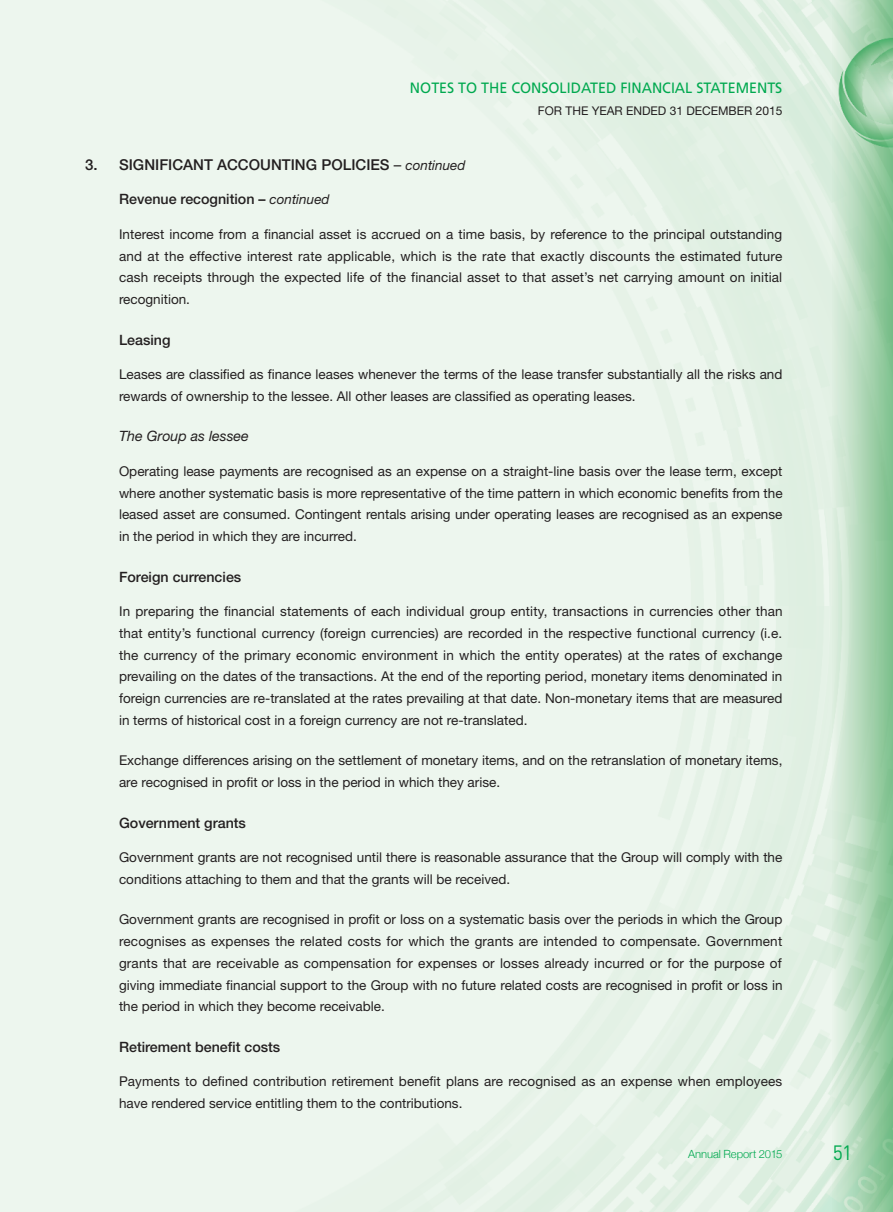
<style>
.page{position:relative;width:893px;height:1212px;background:#fff}
.page>*{position:absolute;margin:0;border:0;box-sizing:border-box;transform-origin:0 0}
.t1{font:20.4px "DIN";color:#00a94f;scale:.95 1}
.t2{font:15px "Frutiger LT Std";color:#00a94f;scale:.95 1}
.t3{font:500 15px "Helvetica Neue LT Std";color:#231f20}
.t4{font:500 14.25px "Helvetica Neue LT Std";color:#231f20}
.t5{font:italic 14.25px "Helvetica Neue LT Std";color:#231f20}
.t6{font:13.5px/21.8px "Helvetica Neue LT Std";color:#231f20;text-align:justify}
.t7{font:12px "Helvetica Neue LT Std";color:#231f20}
.t8{font:300 11.25px "Helvetica Neue";letter-spacing:-.005em;color:#00a94f}
.s1{font-weight:400}
.s2{font-weight:400;font-style:italic;font-size:13.5px}
</style>
<div class="page">
<img style="left:1px;top:0;width:892px;height:1212px">
<p class="t2" style="left:410px;top:79px;width:394px">NOTES TO TH E CONSOLIDATED FINANCIAL STATEMENTS</p>
<p class="t7" style="left:538px;top:103px;width:246px">FOR THE YEAR ENDED 31 DECEMBER 2015</p>
<p class="t3" style="left:85px;top:155px;width:382px">3. SIGNIFICANT ACCOUNTING POLICIES <span class="s1">–</span> <span class="s2">continued</span></p>
<p class="t4" style="left:119px;top:191px;width:212px">Revenue recognition – <span class="s2">continued</span></p>
<p class="t6" style="left:119px;top:223px;width:665px">Interest income from a financial asset is accrued on a time basis, by reference to the principal outstanding and at the effective interest rate applicable, which is the rate that exactly discounts the estimated future cash receipts through the expected life of the financial asset to that asset’s net carrying amount on initial recognition.</p>
<p class="t4" style="left:119px;top:331px;width:53px">Leasing</p>
<p class="t6" style="left:119px;top:363px;width:665px">Leases are classified as finance leases whenever the terms of the lease transfer substantially all the risks and rewards of ownership to the lessee. All other leases are classified as operating leases.</p>
<p class="t5" style="left:119px;top:428px;width:131px">The Group as lessee</p>
<p class="t6" style="left:119px;top:460px;width:665px">Operating lease payments are recognised as an expense on a straight-line basis over the lease term, except where another systematic basis is more representative of the time pattern in which economic benefits from the leased asset are consumed. Contingent rentals arising under operating leases are recognised as an expense in the period in which they are incurred.</p>
<p class="t4" style="left:119px;top:568px;width:124px">Foreign currencies</p>
<p class="t6" style="left:119px;top:600px;width:665px">In preparing the financial statements of each individual group entity, transactions in currencies other than that entity’s functional currency (foreign currencies) are recorded in the respective functional currency (i.e. the currency of the primary economic environment in which the entity operates) at the rates of exchange prevailing on the dates of the transactions. At the end of the reporting period, monetary items denominated in foreign currencies are re-translated at the rates prevailing at that date. Non-monetary items that are measured in terms of historical cost in a foreign currency are not re-translated.</p>
<p class="t6" style="left:119px;top:749px;width:665px">Exchange differences arising on the settlement of monetary items, and on the retranslation of monetary items, are recognised in profit or loss in the period in which they arise.</p>
<p class="t4" style="left:119px;top:814px;width:128px">Government grants</p>
<p class="t6" style="left:119px;top:846px;width:665px">Government grants are not recognised until there is reasonable assurance that the Group will comply with the conditions attaching to them and that the grants will be received.</p>
<p class="t6" style="left:119px;top:908px;width:665px">Government grants are recognised in profit or loss on a systematic basis over the periods in which the Group recognises as expenses the related costs for which the grants are intended to compensate. Government grants that are receivable as compensation for expenses or losses already incurred or for the purpose of giving immediate financial support to the Group with no future related costs are recognised in profit or loss in the period in which they become receivable.</p>
<p class="t4" style="left:119px;top:1038px;width:163px">Retirement benefit costs</p>
<p class="t6" style="left:119px;top:1070px;width:665px">Payments to defined contribution retirement benefit plans are recognised as an expense when employees have rendered service entitling them to the contributions.</p>
<p class="t8" style="left:688px;top:1145px;width:96px">Annual Report 2015</p>
<h1 class="t1" style="left:833px;top:1140px;width:22px">51</h1>
</div>
